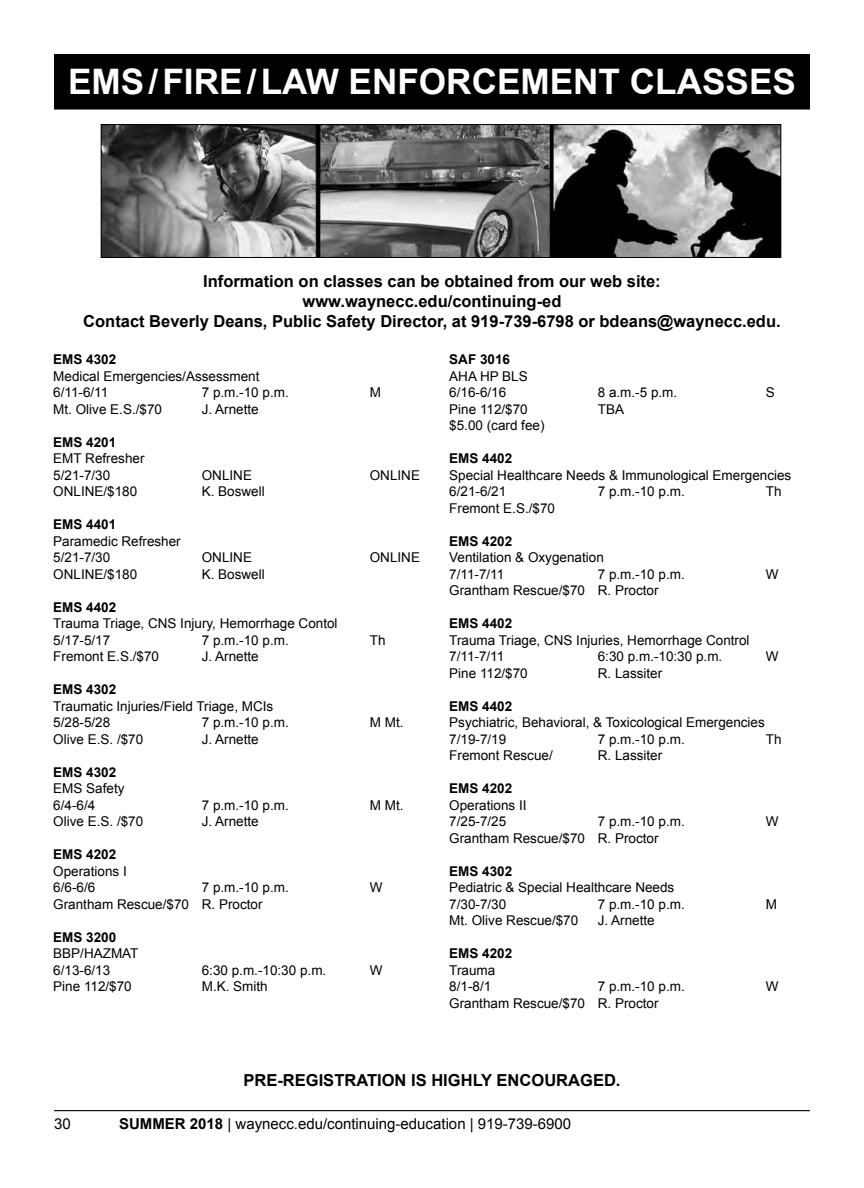
<style>
.page{position:relative;width:864px;height:1188px;background:#fff}
.page>*{position:absolute;margin:0;border:0;box-sizing:border-box;transform-origin:0 0}
.t1{font:700 35.1px "Arial";color:#fff}
.t2{font:700 16.5px/19.8px "Arial";color:#000;text-align:center}
.t3{font:15px "Arial";color:#000}
.t4{font:13.5px/16.5px "Arial";color:#000}
.t5{font:700 13.5px "Arial";color:#000}
.s1{font-weight:700}
</style>
<div class="page">
<hr style="left:54px;top:1110px;width:756px;height:1px;background:#000">
<img style="left:103px;top:126px;width:676px;height:130px">
<div style="left:101px;top:124px;width:680px;height:134px;border:1px solid #000"></div>
<div style="left:55px;top:55px;width:754px;height:54px;background:#000"></div>
<div style="left:54px;top:54px;width:756px;height:56px;border:2px solid #000"></div>
<h1 class="t1" style="left:68px;top:59px;width:729px">EMS/FIRE/LAW ENFORCEMENT CLASSES</h1>
<p class="t2" style="left:83px;top:272px;width:699px">Information on classes can be obtained from our web site: www.waynecc.edu/continuing-ed<br>Contact Beverly Deans, Public Safety Director, at 919-739-6798 or bdeans@waynecc.edu.</p>
<p class="t5" style="left:53px;top:351px;width:65px">EMS 4302</p>
<p class="t4" style="left:53px;top:368px;width:208px">Medical Emergencies/Assessment<br>6/11-6/11</p>
<p class="t5" style="left:449px;top:350px;width:62px">SAF 3016</p>
<p class="t4" style="left:449px;top:368px;width:80px">AHA HP BLS<br>6/16-6/16</p>
<p class="t4" style="left:598px;top:384px;width:81px">8 a.m.-5 p.m.</p>
<p class="t4" style="left:766px;top:384px;width:11px">S</p>
<p class="t4" style="left:202px;top:384px;width:89px">7 p.m.-10 p.m.</p>
<p class="t4" style="left:370px;top:384px;width:13px">M</p>
<p class="t4" style="left:53px;top:401px;width:110px">Mt. Olive E.S./$70</p>
<p class="t4" style="left:202px;top:401px;width:59px">J. Arnette</p>
<p class="t5" style="left:53px;top:433px;width:65px">EMS 4201</p>
<p class="t4" style="left:53px;top:450px;width:93px">EMT Refresher<br>5/21-7/30</p>
<p class="t4" style="left:202px;top:467px;width:52px">ONLINE</p>
<p class="t4" style="left:370px;top:467px;width:52px">ONLINE</p>
<p class="t4" style="left:53px;top:483px;width:86px">ONLINE/$180</p>
<p class="t4" style="left:202px;top:483px;width:65px">K. Boswell</p>
<p class="t5" style="left:53px;top:516px;width:65px">EMS 4401</p>
<p class="t4" style="left:53px;top:533px;width:129px">Paramedic Refresher<br>5/21-7/30</p>
<p class="t4" style="left:202px;top:549px;width:52px">ONLINE</p>
<p class="t4" style="left:370px;top:549px;width:52px">ONLINE</p>
<p class="t4" style="left:53px;top:566px;width:86px">ONLINE/$180</p>
<p class="t4" style="left:202px;top:566px;width:65px">K. Boswell</p>
<p class="t5" style="left:53px;top:598px;width:65px">EMS 4402</p>
<p class="t4" style="left:53px;top:615px;width:286px">Trauma Triage, CNS Injury, Hemorrhage Contol<br>5/17-5/17</p>
<p class="t4" style="left:202px;top:632px;width:89px">7 p.m.-10 p.m.</p>
<p class="t4" style="left:370px;top:632px;width:17px">Th</p>
<p class="t4" style="left:53px;top:648px;width:107px">Fremont E.S./$70</p>
<p class="t4" style="left:202px;top:648px;width:59px">J. Arnette</p>
<p class="t5" style="left:53px;top:681px;width:65px">EMS 4302</p>
<p class="t4" style="left:53px;top:698px;width:222px">Traumatic Injuries/Field Triage, MCIs<br>5/28-5/28</p>
<p class="t4" style="left:202px;top:714px;width:89px">7 p.m.-10 p.m.</p>
<p class="t4" style="left:370px;top:714px;width:35px">M Mt.</p>
<p class="t4" style="left:53px;top:731px;width:92px">Olive E.S. /$70</p>
<p class="t4" style="left:202px;top:731px;width:59px">J. Arnette</p>
<p class="t5" style="left:53px;top:763px;width:65px">EMS 4302</p>
<p class="t4" style="left:53px;top:780px;width:73px">EMS Safety<br>6/4-6/4</p>
<p class="t4" style="left:202px;top:797px;width:89px">7 p.m.-10 p.m.</p>
<p class="t4" style="left:370px;top:797px;width:35px">M Mt.</p>
<p class="t4" style="left:53px;top:813px;width:92px">Olive E.S. /$70</p>
<p class="t4" style="left:202px;top:813px;width:59px">J. Arnette</p>
<p class="t5" style="left:53px;top:845px;width:65px">EMS 4202</p>
<p class="t4" style="left:53px;top:863px;width:75px">Operations I<br>6/6-6/6</p>
<p class="t4" style="left:202px;top:879px;width:89px">7 p.m.-10 p.m.</p>
<p class="t4" style="left:370px;top:879px;width:14px">W</p>
<p class="t4" style="left:53px;top:896px;width:211px">Grantham Rescue/$70 R. Proctor</p>
<p class="t5" style="left:53px;top:928px;width:65px">EMS 3200</p>
<p class="t4" style="left:53px;top:945px;width:87px">BBP/HAZMAT<br>6/13-6/13</p>
<p class="t4" style="left:202px;top:962px;width:126px">6:30 p.m.-10:30 p.m.</p>
<p class="t4" style="left:370px;top:962px;width:14px">W</p>
<p class="t4" style="left:53px;top:978px;width:80px">Pine 112/$70</p>
<p class="t4" style="left:202px;top:978px;width:68px">M.K. Smith</p>
<p class="t4" style="left:449px;top:401px;width:80px">Pine 112/$70</p>
<p class="t4" style="left:598px;top:401px;width:28px">TBA</p>
<p class="t4" style="left:449px;top:417px;width:97px">$5.00 (card fee)</p>
<p class="t5" style="left:449px;top:449px;width:65px">EMS 4402</p>
<p class="t4" style="left:449px;top:467px;width:344px">Special Healthcare Needs &amp; Immunological Emergencies<br>6/21-6/21</p>
<p class="t4" style="left:598px;top:483px;width:89px">7 p.m.-10 p.m.</p>
<p class="t4" style="left:766px;top:483px;width:17px">Th</p>
<p class="t4" style="left:449px;top:500px;width:107px">Fremont E.S./$70</p>
<p class="t5" style="left:449px;top:532px;width:65px">EMS 4202</p>
<p class="t4" style="left:449px;top:549px;width:156px">Ventilation &amp; Oxygenation<br>7/11-7/11</p>
<p class="t4" style="left:598px;top:566px;width:89px">7 p.m.-10 p.m.</p>
<p class="t4" style="left:766px;top:566px;width:14px">W</p>
<p class="t4" style="left:449px;top:582px;width:211px">Grantham Rescue/$70 R. Proctor</p>
<p class="t5" style="left:449px;top:615px;width:65px">EMS 4402</p>
<p class="t4" style="left:449px;top:632px;width:302px">Trauma Triage, CNS Injuries, Hemorrhage Control<br>7/11-7/11</p>
<p class="t4" style="left:598px;top:648px;width:126px">6:30 p.m.-10:30 p.m.</p>
<p class="t4" style="left:766px;top:648px;width:14px">W</p>
<p class="t4" style="left:449px;top:665px;width:80px">Pine 112/$70</p>
<p class="t4" style="left:598px;top:665px;width:66px">R. Lassiter</p>
<p class="t5" style="left:449px;top:697px;width:65px">EMS 4402</p>
<p class="t4" style="left:449px;top:714px;width:317px">Psychiatric, Behavioral, &amp; Toxicological Emergencies<br>7/19-7/19</p>
<p class="t4" style="left:598px;top:731px;width:89px">7 p.m.-10 p.m.</p>
<p class="t4" style="left:766px;top:731px;width:17px">Th</p>
<p class="t4" style="left:449px;top:747px;width:105px">Fremont Rescue/</p>
<p class="t4" style="left:598px;top:747px;width:66px">R. Lassiter</p>
<p class="t5" style="left:449px;top:780px;width:65px">EMS 4202</p>
<p class="t4" style="left:449px;top:797px;width:79px">Operations II<br>7/25-7/25</p>
<p class="t4" style="left:598px;top:813px;width:89px">7 p.m.-10 p.m.</p>
<p class="t4" style="left:766px;top:813px;width:14px">W</p>
<p class="t4" style="left:449px;top:830px;width:211px">Grantham Rescue/$70 R. Proctor</p>
<p class="t5" style="left:449px;top:862px;width:65px">EMS 4302</p>
<p class="t4" style="left:449px;top:879px;width:227px">Pediatric &amp; Special Healthcare Needs<br>7/30-7/30</p>
<p class="t4" style="left:598px;top:896px;width:89px">7 p.m.-10 p.m.</p>
<p class="t4" style="left:766px;top:896px;width:13px">M</p>
<p class="t4" style="left:449px;top:912px;width:131px">Mt. Olive Rescue/$70</p>
<p class="t4" style="left:598px;top:912px;width:59px">J. Arnette</p>
<p class="t5" style="left:449px;top:945px;width:65px">EMS 4202</p>
<p class="t4" style="left:449px;top:962px;width:48px">Trauma<br>8/1-8/1</p>
<p class="t4" style="left:598px;top:978px;width:89px">7 p.m.-10 p.m.</p>
<p class="t4" style="left:766px;top:978px;width:14px">W</p>
<p class="t4" style="left:449px;top:995px;width:211px">Grantham Rescue/$70 R. Proctor</p>
<p class="t2" style="left:243px;top:1070px;width:379px">PRE-REGISTRATION IS HIGHLY ENCOURAGED.</p>
<p class="t3" style="left:54px;top:1114px;width:18px">30</p>
<p class="t3" style="left:119px;top:1114px;width:454px"><span class="s1">SUMMER 2018</span> | waynecc.edu/continuing-education | 919-739-6900</p>
</div>
